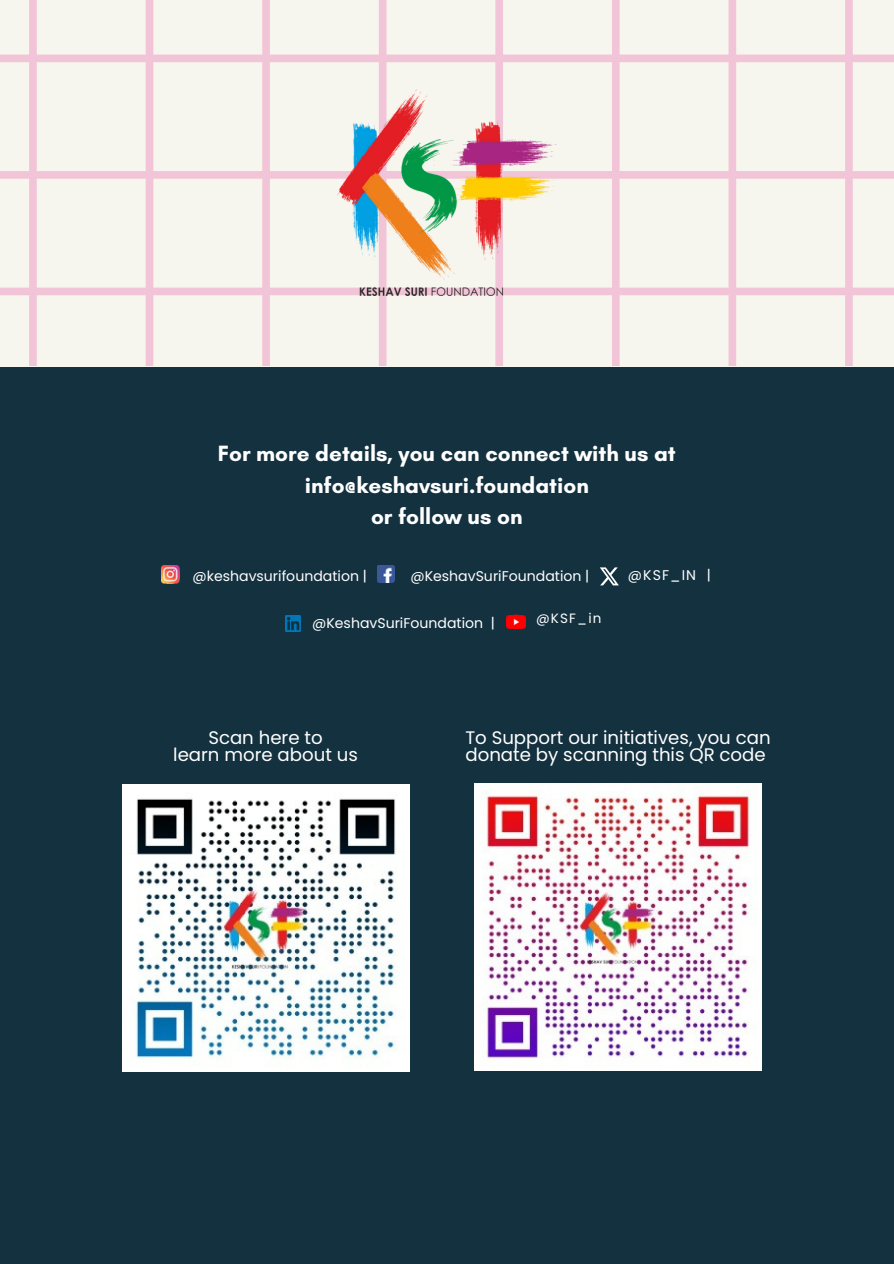
<style>
.page{position:relative;width:894px;height:1264px;background:#fff}
.page>*{position:absolute;margin:0;border:0;box-sizing:border-box;transform-origin:0 0}
.t1{font:700 22.5px/31.5px "Glacial Indifference";color:#fff;text-align:center}
.t2{font:18.15px/17.2px "Poppins";color:#fff}
.t3{font:14.1px "Poppins";color:#fff}
.t4{font:13.5px "Poppins";color:#fff}
</style>
<div class="page">
<div style="left:0;top:0;width:893px;height:1263px;background:#143140"></div>
<svg style="left:0;top:0;width:893px;height:366px;background:#f6efeb"></svg>
<img style="left:337px;top:89px;width:219px;height:206px">
<img style="left:161px;top:566px;width:18px;height:18px">
<img style="left:377px;top:566px;width:17px;height:16px">
<img style="left:285px;top:615px;width:16px;height:16px">
<img style="left:506px;top:614px;width:19px;height:16px">
<img style="left:474px;top:783px;width:287px;height:287px">
<img style="left:122px;top:784px;width:287px;height:287px">
<svg style="left:600px;top:567px;width:18px;height:18px"></svg>
<p class="t1" style="left:218px;top:437px;width:459px">For more details, you can connect with us at info@keshavsuri.foundation<br>or follow us on</p>
<p class="t3" style="left:192px;top:566px;width:176px">@keshavsurifoundation |</p>
<p class="t3" style="left:410px;top:566px;width:180px">@KeshavSuriFoundation |</p>
<p class="t3" style="left:312px;top:613px;width:184px">@KeshavSuriFoundation |</p>
<p class="t4" style="left:536px;top:609px;width:67px">@KSF_in</p>
<p class="t3" style="left:627px;top:565px;width:84px">@KSF_IN |</p>
<p class="t2" style="left:173px;top:728px;width:186px;text-align:center">Scan here to<br>learn more about us</p>
<p class="t2" style="left:465px;top:728px;width:306px">To Support our initiatives, you can donate by scanning this QR code</p>
</div>
